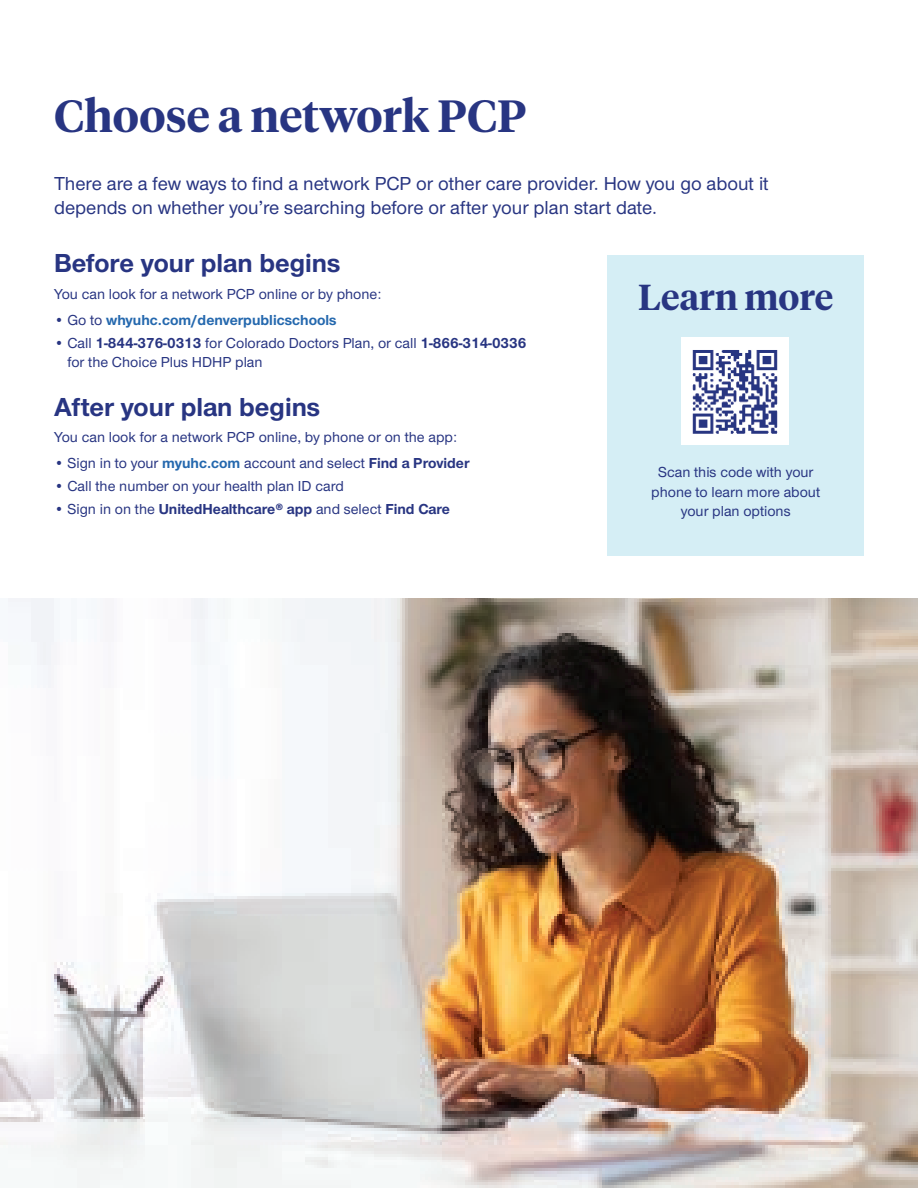
<style>
.page{position:relative;width:918px;height:1188px;background:#fff}
.page>*{position:absolute;margin:0;border:0;box-sizing:border-box;transform-origin:0 0}
.t1{font:600 45px "UHC Serif Headline";color:#283582}
.t2{font:600 36px "UHC Serif Headline";color:#283582}
.t3{font:700 27px "UHC Sans";color:#283582}
.t4{font:500 19.5px/24px "UHC Sans";color:#283582}
.t5{font:500 15px/19.5px "UHC Sans";color:#283582}
.t6{font:700 15px "UHC Sans";color:#283582}
.t7{font:700 15px "UHC Sans";color:#2468ae}
.s1{font-weight:500;color:#283582}
.s2{font-weight:700}
.s3{font-weight:700;color:#2468ae}
.s4{font-weight:500}
</style>
<div class="page">
<div style="left:608px;top:255px;width:256px;height:300px;background:#d5eef5"></div>
<div style="left:681px;top:337px;width:108px;height:108px;background:#fff"></div>
<img style="left:692px;top:350px;width:86px;height:84px">
<img style="left:0;top:598px;width:918px;height:590px">
<h2 class="t1" style="left:54px;top:85px;width:474px">Choose a network PCP</h2>
<p class="t4" style="left:54px;top:171px;width:716px">There are a few ways to find a network PCP or other care provider. How you go about it depends on whether you’re searching before or after your plan start date.</p>
<h3 class="t3" style="left:54px;top:245px;width:288px">Before your plan begins</h3>
<p class="t5" style="left:54px;top:283px;width:329px">You can look for a network PCP online or by phone:</p>
<p class="t7" style="left:54px;top:310px;width:284px"><span class="s1">• Go to</span> whyuhc.com/denverpublicschools</p>
<p class="t5" style="left:68px;top:332px;width:460px;text-indent:-14px">• Call <span class="s2">1-844-376-0313</span> for Colorado Doctors Plan, or call <span class="s2">1-866-314-0336 </span>for the Choice Plus HDHP plan</p>
<h3 class="t3" style="left:54px;top:389px;width:268px">After your plan begins</h3>
<p class="t5" style="left:54px;top:427px;width:405px">You can look for a network PCP online, by phone or on the app:</p>
<p class="t5" style="left:54px;top:453px;width:417px">• Sign in to your <span class="s3">myuhc.com</span> account and select <span class="s2">Find a Provider</span></p>
<p class="t5" style="left:54px;top:476px;width:291px">• Call the number on your health plan ID card</p>
<p class="t6" style="left:54px;top:499px;width:398px"><span class="s4">• Sign in on the</span> UnitedHealthcare® app <span class="s4">and select</span> Find Care</p>
<h3 class="t2" style="left:638px;top:273px;width:197px">Learn more</h3>
<p class="t5" style="left:651px;top:462px;width:171px;text-align:center">Scan this code with your phone to learn more about your plan options</p>
</div>
